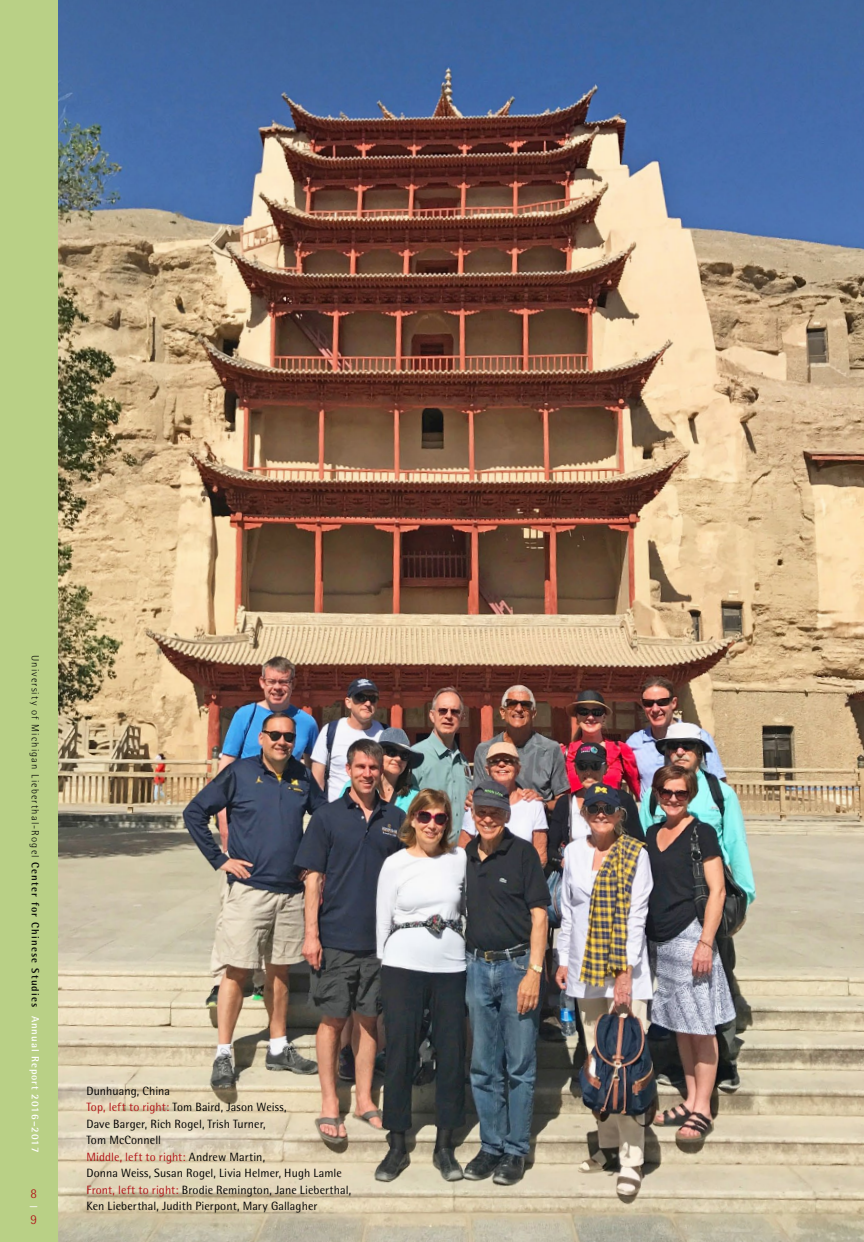
<style>
.page{position:relative;width:864px;height:1242px;background:#fff}
.page>*{position:absolute;margin:0;border:0;box-sizing:border-box;transform-origin:0 0}
.t1{font:300 13.5px "Rotis Semi Sans";color:#b11116}
.t2{font:300 13.5px "Rotis Semi Sans";color:#fff}
.t3{font:12px/16.5px "Rotis Semi Sans";letter-spacing:.01em;color:#000}
.t4{font:300 10.5px "Rotis Semi Sans";letter-spacing:.11em;color:#000}
.s1{font-weight:700}
.s2{font-weight:700;color:#fff}
.s3{color:#b11116}
</style>
<div class="page">
<div style="left:0;top:0;width:58px;height:1242px;background:#b9d086"></div>
<img style="left:58px;top:0;width:806px;height:1242px">
<p class="t4" style="left:41px;top:655px;width:499px;rotate:90deg">University of Michigan Lieberthal-Rogel <span class="s1">Center for Chinese Studies</span> <span class="s2">Annual Report 2016–2017</span></p>
<p class="t1" style="left:31px;top:1186px;width:8px">8</p>
<p class="t2" style="left:29px;top:1198px;width:11px">—</p>
<p class="t1" style="left:31px;top:1211px;width:8px">9</p>
<p class="t3" style="left:86px;top:1082px;width:266px">Dunhuang, China<br><span class="s3">Top, left to right:</span> Tom Baird, Jason Weiss,<br>Dave Barger, Rich Rogel, Trish Turner,<br>Tom McConnell<br><span class="s3">Middle, left to right:</span> Andrew Martin,<br>Donna Weiss, Susan Rogel, Livia Helmer, Hugh Lamle <span class="s3">Front, left to right:</span> Brodie Remington, Jane Lieberthal, Ken Lieberthal, Judith Pierpont, Mary Gallagher</p>
</div>
